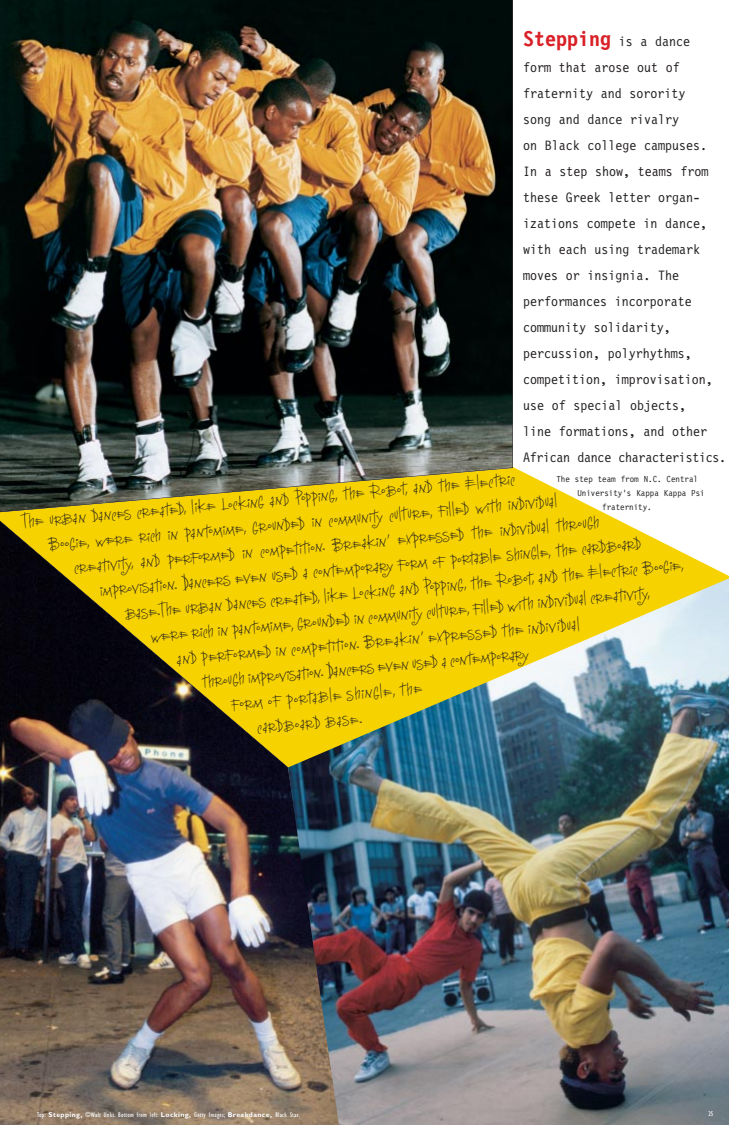
<style>
.page{position:relative;width:729px;height:1125px;background:#fff}
.page>*{position:absolute;margin:0;border:0;box-sizing:border-box;transform-origin:0 0}
.t1{font:700 22px "Letter Gothic 12 Pitch BT";color:#da2027}
.t2{font:17px "Deelirious ITC";color:#231f1f}
.t3{font:14px/26px "Letter Gothic 12 Pitch BT";color:#231f1f}
.t4{font:9px "Letter Gothic 12 Pitch BT";color:#231f1f}
.t5{font:condensed 7px "Gill Sans";letter-spacing:.035em;color:#fff}
.s1{font-weight:400;font-size:14px;color:#231f1f}
.s2{font-weight:700;font-stretch:normal}
</style>
<div class="page">
<img style="left:0;top:0;width:729px;height:1125px">
<p class="t1" style="left:523px;top:30px;width:169px">Stepping <span class="s1">is a dance</span></p>
<p class="t3" style="left:523px;top:55px;width:205px">form that arose out of fraternity and sorority<br>song and dance rivalry<br>on Black college campuses.<br>In a step show, teams from these Greek letter organ&shy;izations compete in dance, with each using trademark moves or insignia. The performances incorporate community solidarity, percussion, polyrhythms, competition, improvisation, use of special objects,<br>line formations, and other<br>African dance characteristics.</p>
<p class="t4" style="left:556px;top:475px;width:143px">The step team from N.C. Central</p>
<p class="t4" style="left:577px;top:489px;width:129px">University’s Kappa Kappa Psi</p>
<p class="t4" style="left:602px;top:503px;width:51px">fraternity.</p>
<p class="t2" style="left:22px;top:515px;width:496px;rotate:-5deg">The urban dances created, like Locking and Popping, the Robot, and the Electric</p>
<p class="t2" style="left:48px;top:538px;width:512px;rotate:-5deg">Boogie, were rich in pantomime, grounded in community culture, filled with individual</p>
<p class="t2" style="left:73px;top:561px;width:529px;rotate:-5deg">creativity, and performed in competition. Breakin’ expressed the individual through</p>
<p class="t2" style="left:99px;top:583px;width:545px;rotate:-5deg">improvisation. Dancers even used a contemporary form of portable shingle, the cardboard</p>
<p class="t2" style="left:125px;top:606px;width:562px;rotate:-5deg">base.The urban dances created, like Locking and Popping, the Robot, and the Electric Boogie,</p>
<p class="t2" style="left:150px;top:629px;width:502px;rotate:-5deg">were rich in pantomime, grounded in community culture, filled with individual creativity,</p>
<p class="t2" style="left:176px;top:652px;width:406px;rotate:-5deg">and performed in competition. Breakin’ expressed the individual</p>
<p class="t2" style="left:202px;top:675px;width:329px;rotate:-5deg">through improvisation. Dancers even used a contemporary</p>
<p class="t2" style="left:231px;top:697px;width:193px;rotate:-5deg">form of portable shingle, the</p>
<p class="t2" style="left:256px;top:720px;width:107px;rotate:-5deg">cardboard base.</p>
<p class="t5" style="left:37px;top:1112px;width:264px">Top: <span class="s2">Stepping,</span> ©Walt Unks. Bottom from left: <span class="s2">Locking,</span> Getty Images; <span class="s2">Breakdance,</span> Black Star.</p>
<p class="t5" style="left:708px;top:1111px;width:7px">25</p>
</div>
